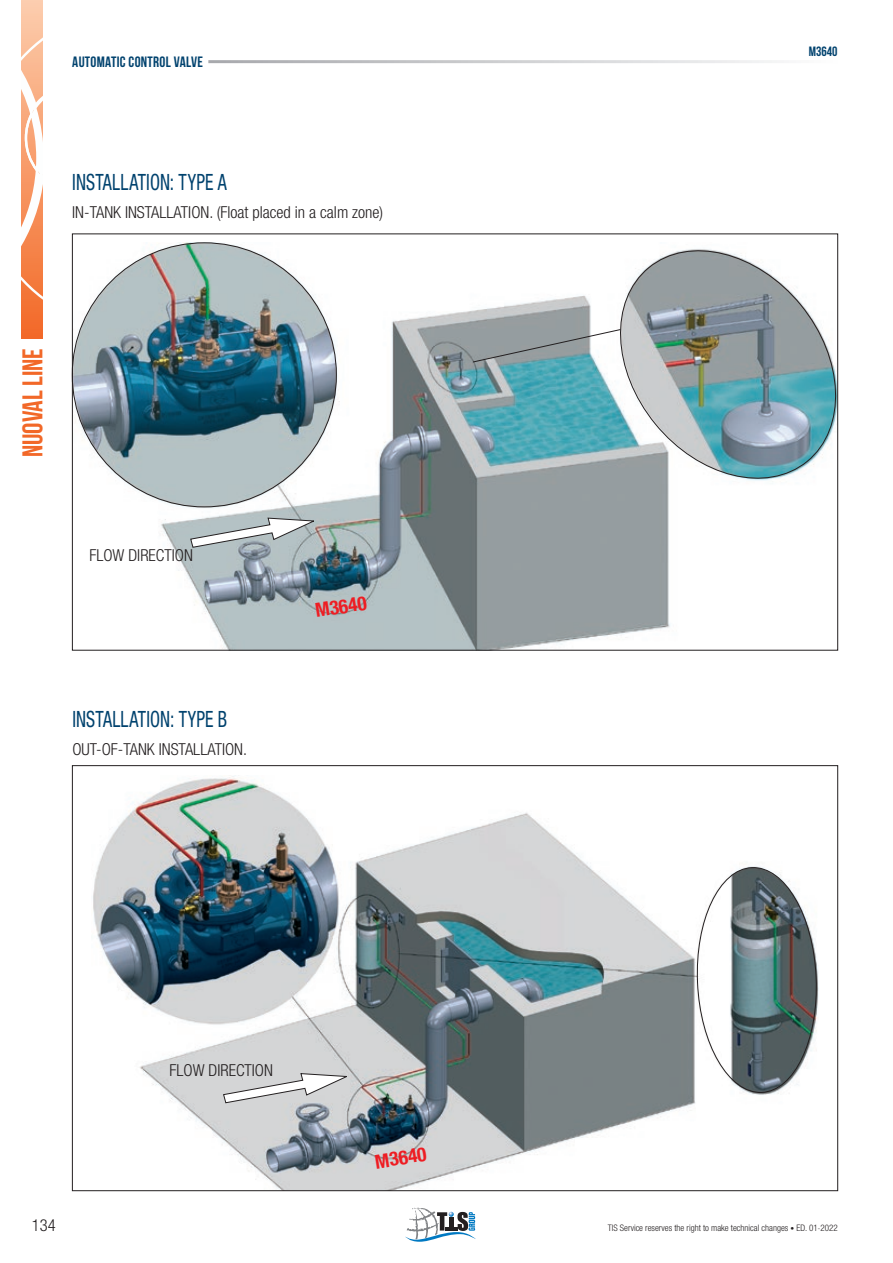
<style>
.page{position:relative;width:893px;height:1263px;background:#fff}
.page>*{position:absolute;margin:0;border:0;box-sizing:border-box;transform-origin:0 0}
.t1{font:700 28.5px "Bebas Neue";color:#f26828}
.t2{font:condensed 22.5px "Helvetica Neue";letter-spacing:.01em;color:#00426e;scale:.8 1}
.t3{font:700 condensed 19.5px "Helvetica Neue";color:#ee1d23}
.t4{font:300 condensed 16.5px "Helvetica Neue";color:#231f20}
.t5{font:15px "Bebas Neue";letter-spacing:.02em;color:#00426e}
.t6{font:13.5px "Bebas Neue";color:#00426e}
.t7{font:300 condensed 9px "Helvetica Neue";color:#231f20}
.s1{font-size:7.5px}
</style>
<div class="page">
<svg style="left:405px;top:1208px;width:71px;height:34px"></svg>
<div style="left:21px;top:0;width:22px;height:338px;background:#f36d2e"></div>
<svg style="left:21px;top:0;width:22px;height:305px;background:#f8b793"></svg>
<img style="left:74px;top:243px;width:596px;height:405px">
<img style="left:93px;top:775px;width:674px;height:414px">
<svg style="left:190px;top:517px;width:125px;height:31px"></svg>
<svg style="left:223px;top:1073px;width:125px;height:30px"></svg>
<svg style="left:695px;top:866px;width:124px;height:228px"></svg>
<svg style="left:608px;top:235px;width:231px;height:259px"></svg>
<svg style="left:473px;top:329px;width:148px;height:33px"></svg>
<p class="t5" style="left:72px;top:54px;width:132px">AUTOMATIC CONTROL VALVE</p>
<h2 class="t2" style="left:72px;top:169px;width:195px">INSTALLATION: TYPE A</h2>
<p class="t4" style="left:72px;top:203px;width:312px">IN-TANK INSTALLATION. (Float placed in a calm zone)</p>
<h1 class="t1" style="left:17px;top:457px;width:110px;rotate:-90deg">NUOVAL LINE</h1>
<p class="t4" style="left:89px;top:545px;width:105px">FLOW DIRECTION</p>
<h2 class="t2" style="left:72px;top:706px;width:195px">INSTALLATION: TYPE B</h2>
<p class="t4" style="left:72px;top:740px;width:176px">OUT-OF-TANK INSTALLATION.</p>
<p class="t3" style="left:314px;top:599px;width:53px;rotate:-9deg">M3640</p>
<p class="t4" style="left:32px;top:1215px;width:25px">134</p>
<p class="t4" style="left:169px;top:1061px;width:105px">FLOW DIRECTION</p>
<p class="t3" style="left:373px;top:1150px;width:53px;rotate:-9deg">M3640</p>
<p class="t6" style="left:809px;top:44px;width:30px">M3640</p>
<p class="t7" style="left:608px;top:1222px;width:231px">TIS Service reserves the right to make technical changes <span class="s1">•</span> ED. 01<span class="s1">-</span>2022</p>
</div>
